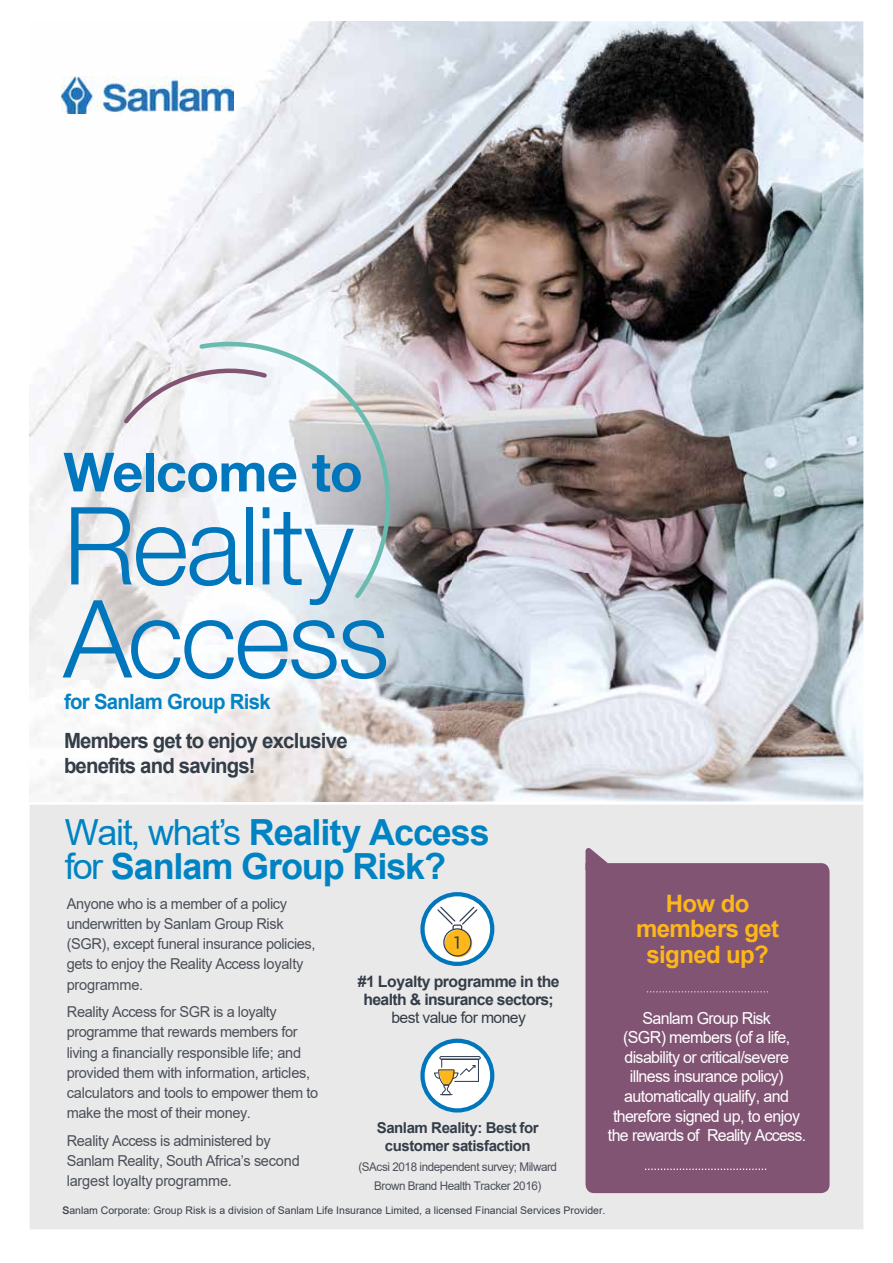
<style>
.page{position:relative;width:893px;height:1263px;background:#fff}
.page>*{position:absolute;margin:0;border:0;box-sizing:border-box;transform-origin:0 0}
.t1{font:300 108px/93px "Helvetica Neue LT Std";letter-spacing:-.025em;color:#0076bc}
.t2{font:700 54px "Helvetica Neue LT Std";letter-spacing:-.015em;color:#0076bc}
.t3{font:700 36px/34px "Arial";letter-spacing:-.03em;color:#0083c3}
.t4{font:700 24px/25.7px "Arial";letter-spacing:-.03em;color:#fdb71a;text-align:center}
.t5{font:700 21px/24.9px "Arial";letter-spacing:-.04em;color:#343e48}
.t6{font:700 21px "Arial";letter-spacing:-.035em;color:#0583c3}
.t7{font:16.5px/19.6px "Arial";letter-spacing:-.04em;color:#fff;text-align:center}
.t8{font:700 15.75px/18px "Arial";letter-spacing:-.04em;color:#343e48;text-align:center}
.t9{font:15.75px "Arial";letter-spacing:-.04em;color:#343e48}
.t10{font:15px/20.1px "Arial";letter-spacing:-.025em;color:#4a5059}
.t11{font:700 15px/18px "Arial";letter-spacing:-.03em;color:#343e48;text-align:center}
.t12{font:12px/18.9px "Arial";letter-spacing:-.035em;color:#4a5059;text-align:center}
.t13{font:10.5px "Arial";color:#343e48}
.s1{font-weight:400}
.s2{font-family:"Helvetica Neue";font-weight:500}
</style>
<div class="page">
<div style="left:30px;top:801px;width:832px;height:428px;background:#eae9ea"></div>
<img style="left:451px;top:21px;width:411px;height:780px">
<img style="left:30px;top:21px;width:421px;height:780px">
<svg style="left:422px;top:1040px;width:70px;height:70px"></svg>
<div style="left:420px;top:1038px;width:74px;height:74px;border:4px solid #0076bc;border-radius:50%"></div>
<svg style="left:433px;top:1055px;width:48px;height:40px"></svg>
<svg style="left:422px;top:894px;width:70px;height:70px"></svg>
<div style="left:420px;top:892px;width:74px;height:74px;border:4px solid #0076bc;border-radius:50%"></div>
<svg style="left:444px;top:929px;width:28px;height:28px"></svg>
<div style="left:443px;top:928px;width:28px;height:28px;border:1px solid #344054;border-radius:50%"></div>
<svg style="left:454px;top:936px;width:4px;height:12px"></svg>
<svg style="left:436px;top:905px;width:42px;height:25px"></svg>
<div style="left:585px;top:863px;width:244px;height:330px;background:#825474"></div>
<svg style="left:585px;top:848px;width:22px;height:22px"></svg>
<svg style="left:647px;top:991px;width:121px;height:1px"></svg>
<svg style="left:645px;top:1168px;width:122px;height:2px"></svg>
<svg style="left:196px;top:339px;width:213px;height:263px"></svg>
<svg style="left:120px;top:369px;width:150px;height:58px"></svg>
<img style="left:62px;top:77px;width:171px;height:36px">
<h2 class="t2" style="left:63px;top:439px;width:301px">Welcome to</h2>
<h1 class="t1" style="left:63px;top:497px;width:327px">Reality<br>Access</h1>
<h3 class="t6" style="left:64px;top:686px;width:208px">for Sanlam Group Risk</h3>
<h3 class="t5" style="left:64px;top:728px;width:285px">Members get to enjoy exclusive benefits and savings!</h3>
<h3 class="t3" style="left:65px;top:815px;width:426px"><span class="s1">Wait, what’s</span> Reality Access <span class="s1">for</span> Sanlam Group Risk?</h3>
<p class="t10" style="left:67px;top:893px;width:250px">Anyone who is a member of a policy underwritten by Sanlam Group Risk (SGR), except funeral insurance policies, gets to enjoy the Reality Access loyalty programme.</p>
<p class="t10" style="left:67px;top:1001px;width:253px">Reality Access for SGR is a loyalty programme that rewards members for living a financially responsible life; and provided them with information, articles, calculators and tools to empower them to make the most of their money.</p>
<p class="t10" style="left:67px;top:1130px;width:234px">Reality Access is administered by<br>Sanlam Reality, South Africa’s second largest loyalty programme.</p>
<h3 class="t4" style="left:636px;top:890px;width:144px">How do members get signed up?</h3>
<p class="t8" style="left:357px;top:973px;width:203px">#1 Loyalty programme in the health &amp; insurance sectors;</p>
<p class="t9" style="left:391px;top:1007px;width:136px">best value for money</p>
<p class="t7" style="left:607px;top:1007px;width:199px">Sanlam Group Risk<br>(SGR) members (of a life, disability or critical/severe illness insurance policy) automatically qualify, and therefore signed up, to enjoy the rewards of Reality Access.</p>
<p class="t11" style="left:376px;top:1118px;width:163px">Sanlam Reality: Best for customer satisfaction</p>
<p class="t12" style="left:358px;top:1157px;width:200px">(SAcsi 2018 independent survey; Milward<br>Brown Brand Health Tracker 2016)</p>
<p class="t13" style="left:62px;top:1203px;width:544px"><span class="s2">S</span>anlam Corporate: Group Risk is a division of Sanlam Life Insurance Limited, a licensed Financial Services Provider.</p>
</div>
